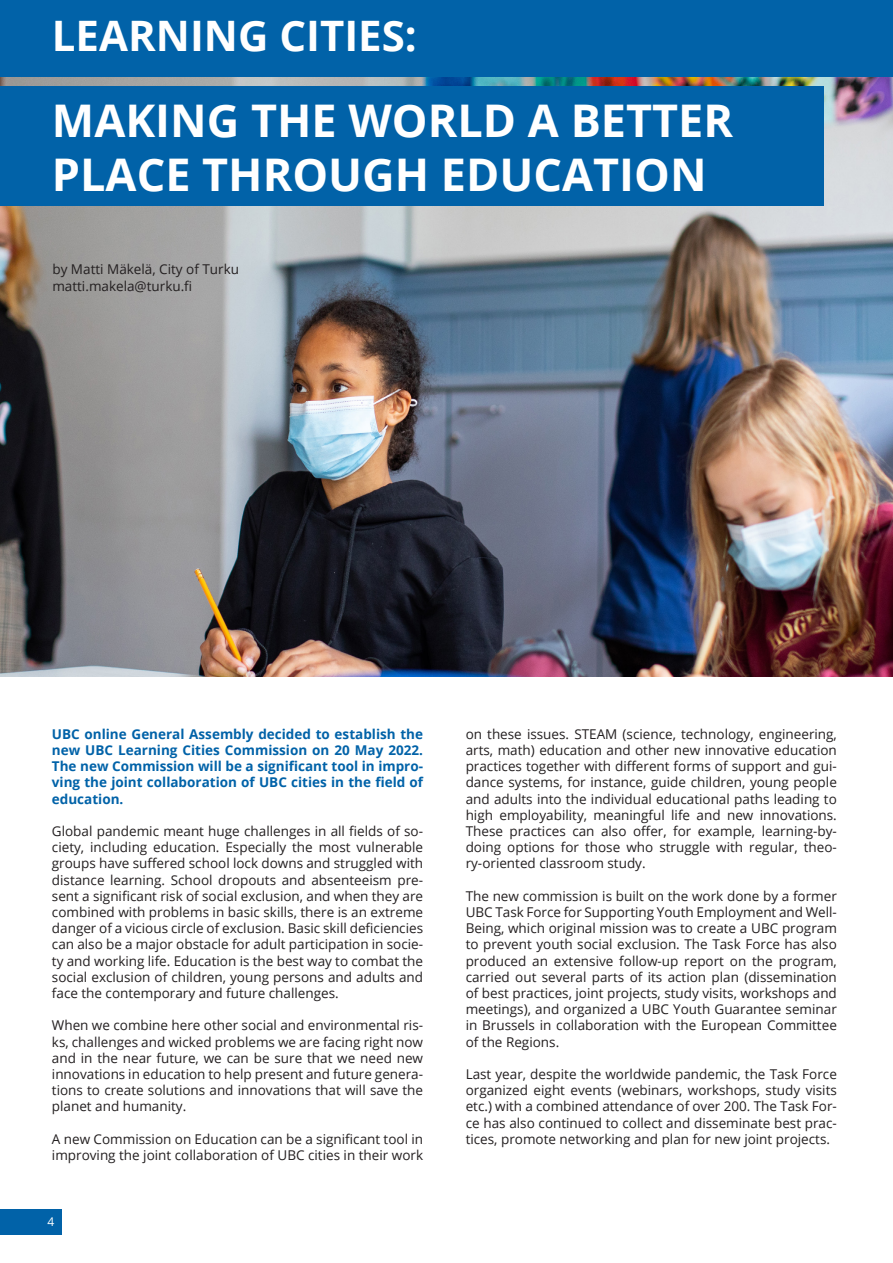
<style>
.page{position:relative;width:893px;height:1263px;background:#fff}
.page>*{position:absolute;margin:0;border:0;box-sizing:border-box;transform-origin:0 0}
.t1{font:700 45px/54px "Open Sans";color:#fff}
.t2{font:700 42px "Open Sans";color:#fff}
.Basic{font:13.5px/16.2px "Open Sans";color:#231f20;text-align:justify}
.Basic-2{font:700 13.5px/16.2px "Open Sans";color:#0162a8;text-align:justify}
.t3{font:12px "Open Sans";color:#fff}
</style>
<div class="page">
<div style="left:0;top:1209px;width:62px;height:25px;background:#0162a8"></div>
<img style="left:0;top:77px;width:893px;height:600px">
<div style="left:0;top:0;width:893px;height:77px;background:#0162a8"></div>
<div style="left:0;top:87px;width:823px;height:119px;background:#0162a8"></div>
<p class="t2" style="left:52px;top:6px;width:366px">LEARNING CITIES:</p>
<p class="t1" style="left:52px;top:93px;width:683px">MAKING THE WORLD A BETTER<br>PLACE THROUGH EDUCATION</p>
<p class="Basic" style="left:52px;top:261px;width:188px">by Matti Mäkelä, City of Turku</p>
<p class="Basic" style="left:52px;top:277px;width:141px">matti.makela@turku.fi</p>
<p class="Basic-2" style="left:52px;top:725px;width:373px">UBC online General Assembly decided to establish the new UBC Learning Cities Commission on 20 May 2022.<br>The new Commission will be a significant tool in impro&shy;ving the joint collaboration of UBC cities in the field of education.</p>
<p class="Basic" style="left:52px;top:823px;width:373px">Global pandemic meant huge challenges in all fields of so&shy;ciety, including education. Especially the most vulnerable groups have suffered school lock downs and struggled with distance learning. School dropouts and absenteeism pre&shy;sent a significant risk of social exclusion, and when they are combined with problems in basic skills, there is an extreme danger of a vicious circle of exclusion. Basic skill deficiencies can also be a major obstacle for adult participation in socie&shy;ty and working life. Education is the best way to combat the social exclusion of children, young persons and adults and face the contemporary and future challenges.</p>
<p class="Basic" style="left:52px;top:1017px;width:373px">When we combine here other social and environmental ris&shy;ks, challenges and wicked problems we are facing right now and in the near future, we can be sure that we need new innovations in education to help present and future genera&shy;tions to create solutions and innovations that will save the planet and humanity.</p>
<p class="Basic" style="left:52px;top:1130px;width:373px">A new Commission on Education can be a significant tool in improving the joint collaboration of UBC cities in their work</p>
<p class="t3" style="left:48px;top:1214px;width:8px">4</p>
<p class="Basic" style="left:466px;top:725px;width:373px">on these issues. STEAM (science, technology, engineering, arts, math) education and other new innovative education practices together with different forms of support and gui&shy;dance systems, for instance, guide children, young people and adults into the individual educational paths leading to high employability, meaningful life and new innovations.<br>These practices can also offer, for example, learning-by&shy;doing options for those who struggle with regular, theo&shy;ry-oriented classroom study.</p>
<p class="Basic" style="left:466px;top:887px;width:373px">The new commission is built on the work done by a former UBC Task Force for Supporting Youth Employment and Well-Being, which original mission was to create a UBC program to prevent youth social exclusion. The Task Force has also produced an extensive follow-up report on the program, carried out several parts of its action plan (dissemination of best practices, joint projects, study visits, workshops and meetings), and organized a UBC Youth Guarantee seminar in Brussels in collaboration with the European Committee of the Regions.</p>
<p class="Basic" style="left:466px;top:1066px;width:373px">Last year, despite the worldwide pandemic, the Task Force organized eight events (webinars, workshops, study visits etc.) with a combined attendance of over 200. The Task For&shy;ce has also continued to collect and disseminate best prac&shy;tices, promote networking and plan for new joint projects.</p>
</div>
